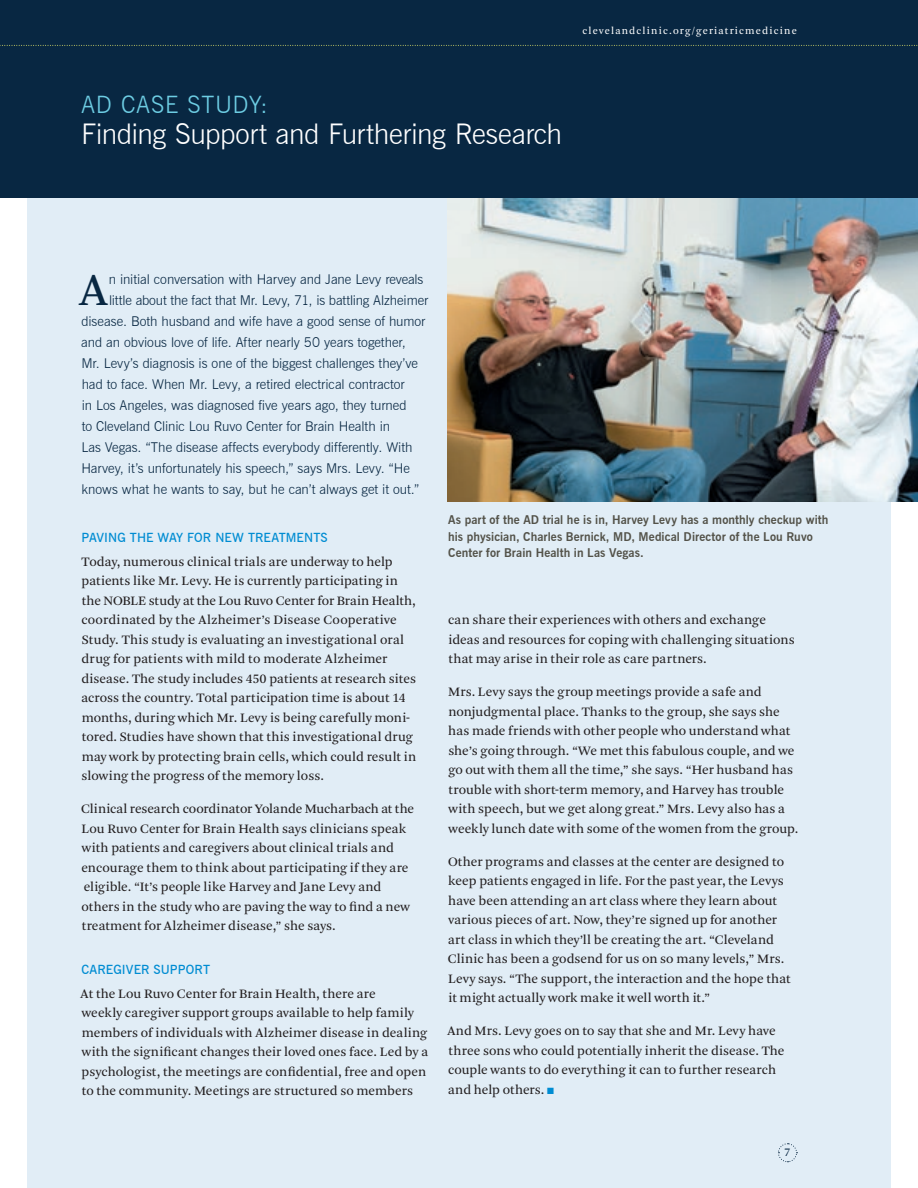
<style>
.page{position:relative;width:918px;height:1188px;background:#fff}
.page>*{position:absolute;margin:0;border:0;box-sizing:border-box;transform-origin:0 0}
.t1{font:47.4px "Arnhem Blond";color:#082742}
.t2{font:300 28.5px "News Gothic BT";letter-spacing:-.01em;color:#fff}
.t3{font:300 24px "News Gothic BT";letter-spacing:.03em;color:#6dcde3}
.t4{font:13.5px/19.5px "Arnhem Blond";letter-spacing:.005em;color:#231f20}
.t5{font:300 13.5px "News Gothic BT";color:#082742}
.t6{font:600 12.75px "News Gothic BT";letter-spacing:.005em;color:#008cd2}
.t7{font:700 12px/16.5px "News Gothic BT";letter-spacing:.01em;color:#535249}
.t8{font:12px "Arnhem Blond";color:#082742}
.t9{font:10.5px "Arnhem Blond";letter-spacing:.11em;color:#fff}
.s1{color:#008cd2}
</style>
<div class="page">
<div style="left:27px;top:198px;width:864px;height:990px;background:#e1edf6"></div>
<img style="left:448px;top:198px;width:470px;height:304px">
<div style="left:0;top:0;width:918px;height:198px;background:#082742"></div>
<svg style="left:0;top:45px;width:918px;height:1px"></svg>
<svg style="left:778px;top:1143px;width:19px;height:20px"></svg>
<p class="t9" style="left:582px;top:25px;width:216px">clevelandclinic.org/geriatricmedicine</p>
<h3 class="t3" style="left:81px;top:90px;width:70px">Ad Case</h3>
<h3 class="t3" style="left:188px;top:90px;width:82px">St udy:</h3>
<h2 class="t2" style="left:81px;top:117px;width:483px">Finding Support and Furthering Research</h2>
<h1 class="t1" style="left:80px;top:263px;width:30px">A</h1>
<p class="t5" style="left:109px;top:271px;width:316px">n initial conversation with Harvey and Jane Levy reveals</p>
<p class="t5" style="left:109px;top:292px;width:321px">little about the fact that Mr. Levy, 71, is battling Alzheimer</p>
<p class="t5" style="left:81px;top:313px;width:345px">disease. Both husband and wife have a good sense of humor</p>
<p class="t5" style="left:81px;top:334px;width:326px">and an obvious love of life. After nearly 50 years together,</p>
<p class="t5" style="left:81px;top:355px;width:338px">Mr. Levy’s diagnosis is one of the biggest challenges they’ve</p>
<p class="t5" style="left:82px;top:376px;width:324px">had to face. When Mr. Levy, a retired electrical contractor</p>
<p class="t5" style="left:82px;top:397px;width:327px">in Los Angeles, was diagnosed five years ago, they turned</p>
<p class="t5" style="left:82px;top:418px;width:310px">to Cleveland Clinic Lou Ruvo Center for Brain Health in</p>
<p class="t5" style="left:81px;top:439px;width:333px">Las Vegas. “The disease affects everybody differently. With</p>
<p class="t5" style="left:81px;top:460px;width:330px">Harvey, it’s unfortunately his speech,” says Mrs. Levy. “He</p>
<p class="t5" style="left:82px;top:481px;width:339px">knows what he wants to say, but he can’t always get it out.”</p>
<p class="t6" style="left:82px;top:529px;width:31px">PAVING</p>
<p class="t6" style="left:130px;top:529px;width:9px">THE</p>
<p class="t6" style="left:158px;top:529px;width:10px">WAY</p>
<p class="t6" style="left:187px;top:529px;width:39px">FOR NEW</p>
<p class="t6" style="left:248px;top:529px;width:25px">TREATMENTS</p>
<p class="t4" style="left:81px;top:552px;width:336px">Today, numerous clinical trials are underway to help patients like Mr. Levy. He is currently participating in the NOBLE study at the Lou Ruvo Center for Brain Health, coordinated by the Alzheimer’s Disease Cooperative Study. This study is evaluating an investigational oral drug for patients with mild to moderate Alzheimer disease. The study includes 450 patients at research sites across the country. Total participation time is about 14 months, during which Mr. Levy is being carefully moni&shy;tored. Studies have shown that this investigational drug may work by protecting brain cells, which could result in slowing the progress of the memory loss.</p>
<p class="t4" style="left:81px;top:799px;width:335px">Clinical research coordinator Yolande Mucharbach at the Lou Ruvo Center for Brain Health says clinicians speak with patients and caregivers about clinical trials and encourage them to think about participating if they are eligible. “It’s people like Harvey and Jane Levy and others in the study who are paving the way to find a new treatment for Alzheimer disease,” she says.</p>
<p class="t6" style="left:82px;top:961px;width:130px">CAREGIVER SUPPORT</p>
<p class="t4" style="left:81px;top:984px;width:349px">At the Lou Ruvo Center for Brain Health, there are<br>weekly caregiver support groups available to help family members of individuals with Alzheimer disease in dealing with the significant changes their loved ones face. Led by a psychologist, the meetings are confidential, free and open to the community. Meetings are structured so members</p>
<p class="t7" style="left:448px;top:512px;width:382px">As part of the AD trial he is in, Harvey Levy has a monthly checkup with his physician, Charles Bernick, MD, Medical Director of the Lou Ruvo<br>Center for Brain Health in Las Vegas.</p>
<p class="t4" style="left:448px;top:611px;width:348px">can share their experiences with others and exchange ideas and resources for coping with challenging situations that may arise in their role as care partners.</p>
<p class="t4" style="left:448px;top:682px;width:352px">Mrs. Levy says the group meetings provide a safe and nonjudgmental place. Thanks to the group, she says she has made friends with other people who understand what she’s going through. “We met this fabulous couple, and we go out with them all the time,” she says. “Her husband has trouble with short-term memory, and Harvey has trouble with speech, but we get along great.” Mrs. Levy also has a weekly lunch date with some of the women from the group.</p>
<p class="t4" style="left:448px;top:852px;width:344px">Other programs and classes at the center are designed to keep patients engaged in life. For the past year, the Levys have been attending an art class where they learn about various pieces of art. Now, they’re signed up for another art class in which they’ll be creating the art. “Cleveland Clinic has been a godsend for us on so many levels,” Mrs.<br>Levy says. “The support, the interaction and the hope that it might actually work make it well worth it.”</p>
<p class="t4" style="left:447px;top:1021px;width:339px">And Mrs. Levy goes on to say that she and Mr. Levy have three sons who could potentially inherit the disease. The couple wants to do everything it can to further research and help others. <span class="s1">■</span></p>
<p class="t8" style="left:784px;top:1146px;width:8px">7</p>
</div>
